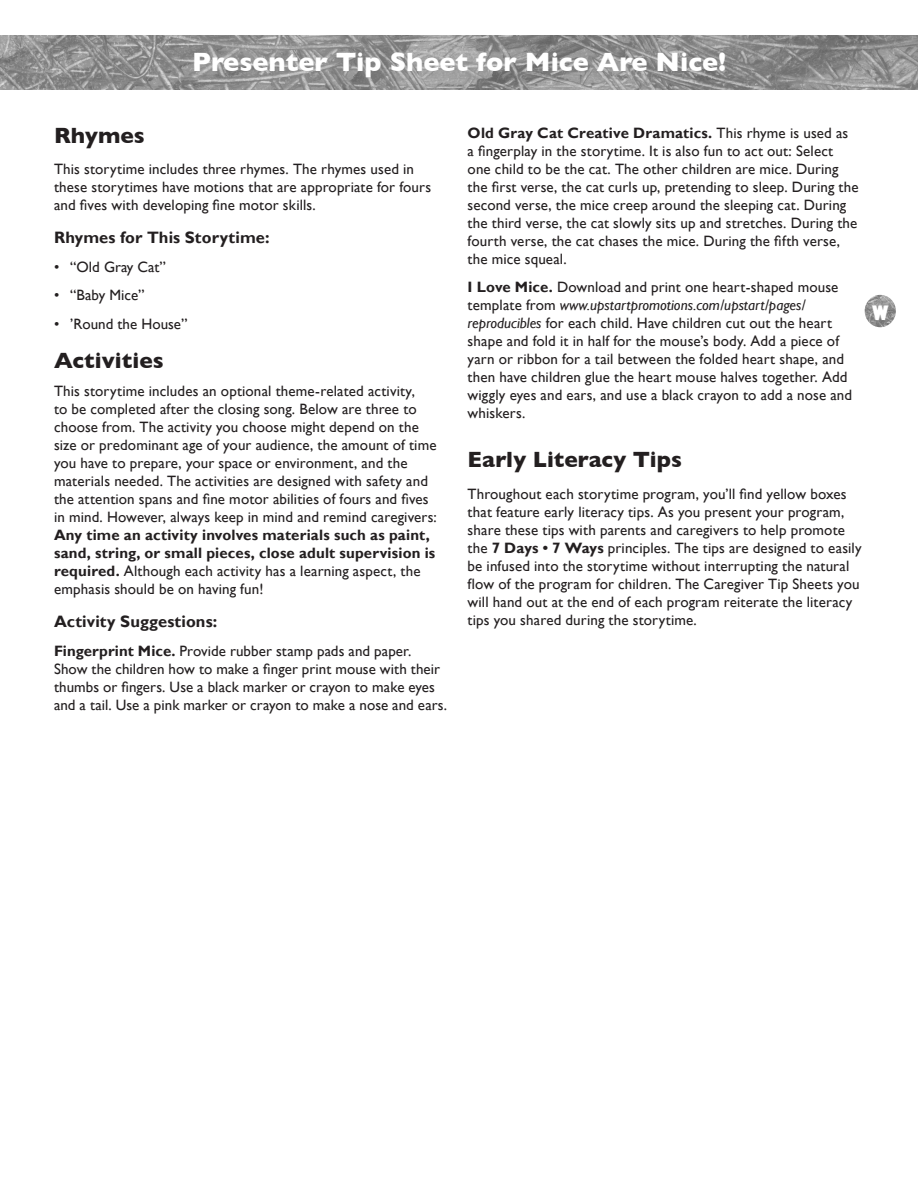
<style>
.page{position:relative;width:918px;height:1188px;background:#fff}
.page>*{position:absolute;margin:0;border:0;box-sizing:border-box;transform-origin:0 0}
.t1{font:700 27px "Gill Sans";color:#fff}
.Large_Header{font:700 22.5px "Gill Sans";color:#231f20}
.Indent_list{font:700 22.5px "Gill Sans";color:#231f20}
.t2{font:800 condensed 19.5px "Gill Sans Std";color:#fff}
.Song_Title{font:700 16.5px "Gill Sans";letter-spacing:.005em;color:#231f20}
.Song_Body{font:15px/18px "Gill Sans";letter-spacing:.01em;color:#231f20}
.Indent_list-2{font:15px "Gill Sans";color:#231f20}
.s1{font-weight:700}
.s2{font-style:italic}
</style>
<div class="page">
<img style="left:0;top:36px;width:918px;height:54px">
<img style="left:865px;top:295px;width:31px;height:32px">
<p class="t1" style="left:192px;top:46px;width:536px">Presenter Tip Sheet for Mice Are Nice!</p>
<p class="Large_Header" style="left:54px;top:122px;width:92px">Rhymes</p>
<p class="Song_Body" style="left:54px;top:161px;width:379px">This storytime includes three rhymes. The rhymes used in these storytimes have motions that are appropriate for fours and fives with developing fine motor skills.</p>
<p class="Song_Title" style="left:54px;top:228px;width:217px">Rhymes for This Storytime:</p>
<p class="Indent_list-2" style="left:54px;top:258px;width:114px">• “Old Gray Cat”</p>
<p class="Indent_list-2" style="left:54px;top:287px;width:92px">• “Baby Mice”</p>
<p class="Indent_list-2" style="left:54px;top:315px;width:135px">• ’Round the House”</p>
<p class="Indent_list" style="left:54px;top:347px;width:111px">Activities</p>
<p class="Song_Body" style="left:54px;top:383px;width:384px">This storytime includes an optional theme-related activity,<br>to be completed after the closing song. Below are three to choose from. The activity you choose might depend on the size or predominant age of your audience, the amount of time you have to prepare, your space or environment, and the materials needed. The activities are designed with safety and the attention spans and fine motor abilities of fours and fives in mind. However, always keep in mind and remind caregivers:<br><span class="s1">Any time an activity involves materials such as paint, sand, string, or small pieces, close adult supervision is required.</span> Although each activity has a learning aspect, the emphasis should be on having fun!</p>
<p class="Song_Title" style="left:54px;top:612px;width:165px">Activity Suggestions:</p>
<p class="Song_Body" style="left:54px;top:642px;width:395px"><span class="s1">Fingerprint Mice.</span> Provide rubber stamp pads and paper.<br>Show the children how to make a finger print mouse with their thumbs or fingers. Use a black marker or crayon to make eyes and a tail. Use a pink marker or crayon to make a nose and ears.</p>
<p class="Song_Body" style="left:468px;top:124px;width:393px"><span class="s1">Old Gray Cat Creative Dramatics.</span> This rhyme is used as<br>a fingerplay in the storytime. It is also fun to act out: Select one child to be the cat. The other children are mice. During the first verse, the cat curls up, pretending to sleep. During the second verse, the mice creep around the sleeping cat. During the third verse, the cat slowly sits up and stretches. During the fourth verse, the cat chases the mice. During the fifth verse, the mice squeal.</p>
<p class="Song_Body" style="left:468px;top:279px;width:386px"><span class="s1">I Love Mice.</span> Download and print one heart-shaped mouse template from <span class="s2">www.upstartpromotions.com/upstart/pages/ reproducibles</span> for each child. Have children cut out the heart shape and fold it in half for the mouse’s body. Add a piece of yarn or ribbon for a tail between the folded heart shape, and then have children glue the heart mouse halves together. Add wiggly eyes and ears, and use a black crayon to add a nose and whiskers.</p>
<p class="Large_Header" style="left:468px;top:446px;width:216px">Early Literacy Tips</p>
<p class="Song_Body" style="left:468px;top:485px;width:396px">Throughout each storytime program, you’ll find yellow boxes that feature early literacy tips. As you present your program, share these tips with parents and caregivers to help promote the <span class="s1">7 Days • 7 Ways</span> principles. The tips are designed to easily be infused into the storytime without interrupting the natural flow of the program for children. The Caregiver Tip Sheets you will hand out at the end of each program reiterate the literacy tips you shared during the storytime.</p>
<p class="t2" style="left:872px;top:301px;width:18px">W</p>
</div>
